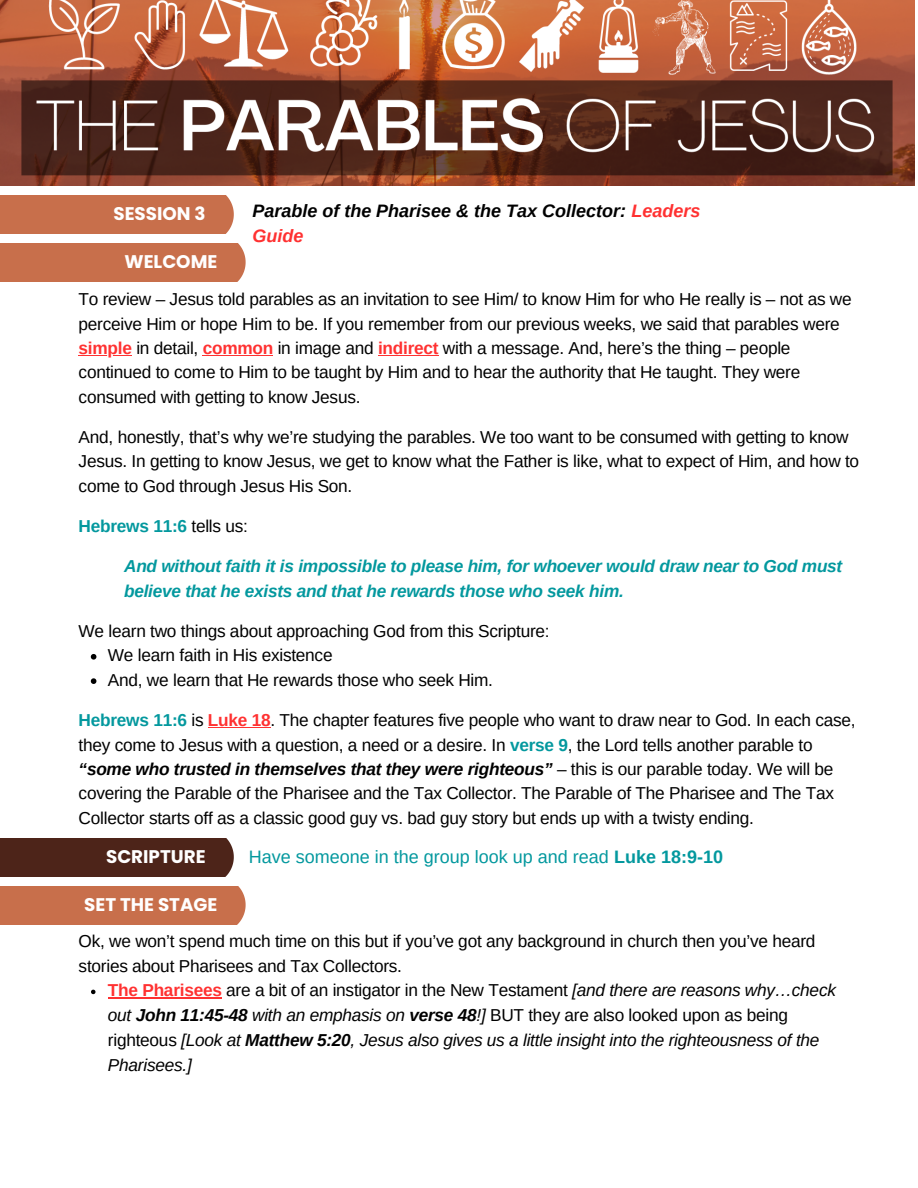
<style>
.page{position:relative;width:918px;height:1188px;background:#fff}
.page>*{position:absolute;margin:0;border:0;box-sizing:border-box;transform-origin:0 0}
.t1{font:700 18.3px "Poppins";color:#fff}
.t2{font:italic 700 18px/24.8px "Arimo";color:#000}
.t3{font:18px "Arimo";color:#03989e}
.t4{font:17.25px/24.3px "Arimo";letter-spacing:-.015em;color:#000}
.t5{font:italic 17.25px/24.8px "Arimo";letter-spacing:-.015em;color:#000}
.t6{font:italic 700 17.25px/24.3px "Arimo";letter-spacing:-.015em;color:#03989e}
.t7{font:700 17.25px "Arimo";letter-spacing:-.015em;color:#03989e}
.s1{color:#ff3131}
.s2{font-weight:700;color:#ff3131}
.s3{font-weight:400;color:#000}
.s4{font-weight:700;color:#03989e}
.s5{font-weight:700;font-style:italic}
.s6{font-weight:700}
.s7{font-weight:700;font-style:normal;color:#ff3131}
.s8{font-style:normal}
</style>
<div class="page">
<img style="left:0;top:0;width:914px;height:185px">
<div style="left:0;top:196px;width:234px;height:38px;background:#c86f4b"></div>
<div style="left:0;top:243px;width:246px;height:39px;background:#c86f4b"></div>
<hr style="left:79px;top:355px;width:53px;height:1px;background:#ff3131">
<hr style="left:203px;top:355px;width:70px;height:1px;background:#ff3131">
<hr style="left:378px;top:355px;width:60px;height:1px;background:#ff3131">
<svg style="left:91px;top:654px;width:5px;height:6px"></svg>
<svg style="left:91px;top:678px;width:5px;height:6px"></svg>
<hr style="left:208px;top:727px;width:63px;height:1px;background:#ff3131">
<div style="left:0;top:886px;width:246px;height:38px;background:#c86f4b"></div>
<svg style="left:91px;top:990px;width:5px;height:4px"></svg>
<hr style="left:108px;top:998px;width:114px;height:1px;background:#ff3131">
<div style="left:0;top:838px;width:234px;height:38px;background:#4d2419"></div>
<p class="t1" style="left:113px;top:201px;width:94px">SESSION 3</p>
<h1 class="t2" style="left:252px;top:198px;width:450px">Parable of the Pharisee &amp; the Tax Collector: <span class="s1">Leaders<br>Guide</span></h1>
<h2 class="t1" style="left:125px;top:249px;width:94px">WELCOME</h2>
<p class="t4" style="left:79px;top:287px;width:775px">To review – Jesus told parables as an invitation to see Him/ to know Him for who He really is – not as we perceive Him or hope Him to be. If you remember from our previous weeks, we said that parables were</p>
<h1 class="t4" style="left:79px;top:336px;width:723px"><span class="s2">simple</span> in detail, <span class="s2">common</span> in image and <span class="s2">indirect</span> with a message. And, here’s the thing – people continued to come to Him to be taught by Him and to hear the authority that He taught. They were consumed with getting to know Jesus.</h1>
<h1 class="t4" style="left:79px;top:425px;width:782px">And, honestly, that’s why we’re studying the parables. We too want to be consumed with getting to know<br>Jesus. In getting to know Jesus, we get to know what the Father is like, what to expect of Him, and how to</h1>
<p class="t4" style="left:79px;top:474px;width:275px">come to God through Jesus His Son.</p>
<p class="t7" style="left:79px;top:516px;width:171px">Hebrews 11:6 <span class="s3">tells us:</span></p>
<p class="t6" style="left:124px;top:554px;width:720px">And without faith it is impossible to please him, for whoever would draw near to God must believe that he exists and that he rewards those who seek him.</p>
<p class="t4" style="left:79px;top:619px;width:473px">We learn two things about approaching God from this Scripture:</p>
<h2 class="t4" style="left:108px;top:643px;width:226px">We learn faith in His existence</h2>
<p class="t4" style="left:108px;top:668px;width:387px">And, we learn that He rewards those who seek Him.</p>
<p class="t4" style="left:79px;top:708px;width:779px"><span class="s4">Hebrews 11:6</span> is <span class="s2">Luke 18</span>. The chapter features five people who want to draw near to God. In each case, they come to Jesus with a question, a need or a desire. In <span class="s4">verse 9</span>, the Lord tells another parable to <span class="s5">“some who trusted in themselves that they were righteous”</span> – this is our parable today. We will be covering the Parable of the Pharisee and the Tax Collector. The Parable of The Pharisee and The Tax Collector starts off as a classic good guy vs. bad guy story but ends up with a twisty ending.</p>
<h1 class="t1" style="left:106px;top:844px;width:101px">SCRIPTURE</h1>
<p class="t3" style="left:249px;top:846px;width:476px">Have someone in the group look up and read <span class="s6">Luke 18:9-10</span></p>
<p class="t1" style="left:84px;top:891px;width:135px">SET THE STAGE</p>
<p class="t4" style="left:79px;top:929px;width:738px;line-height:24.8px">Ok, we won’t spend much time on this but if you’ve got any background in church then you’ve heard stories about Pharisees and Tax Collectors.</p>
<p class="t5" style="left:108px;top:978px;width:730px"><span class="s7">The Pharisees</span> <span class="s8">are a bit of an instigator in the New Testament</span> [and there are reasons why…check out <span class="s6">John 11:45-48</span> with an emphasis on <span class="s6">verse 48</span>!] <span class="s8">BUT they are also looked upon as being righteous</span> [Look at <span class="s6">Matthew 5:20</span>, Jesus also gives us a little insight into the righteousness of the Pharisees.]</p>
</div>
